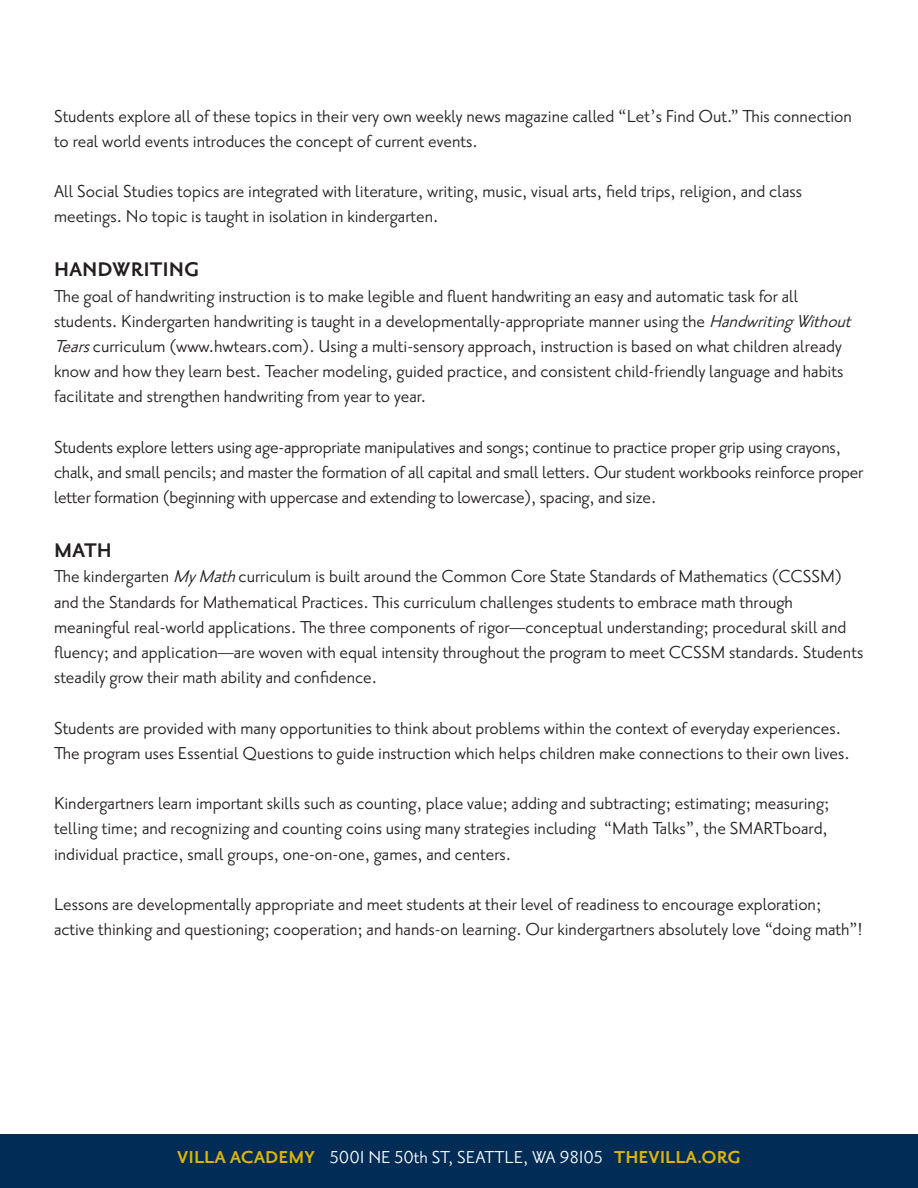
<style>
.page{position:relative;width:918px;height:1188px;background:#fff}
.page>*{position:absolute;margin:0;border:0;box-sizing:border-box;transform-origin:0 0}
.Heading_1{font:700 24px "Priori Sans OT";color:#231f20}
.Body{font:21px/25.2px "Priori Sans OT";color:#231f20}
.t1{font:21px "Priori Sans OT";color:#fff}
.s1{font-style:italic}
.s2{font-weight:700;color:#deb308}
</style>
<div class="page">
<div style="left:0;top:1134px;width:918px;height:54px;background:#002c55"></div>
<p class="Body" style="left:54px;top:104px;width:799px">Students explore all of these topics in their very own weekly news magazine called “Let’s Find Out.” This connection to real world events introduces the concept of current events.</p>
<p class="Body" style="left:54px;top:180px;width:750px">All Social Studies topics are integrated with literature, writing, music, visual arts, field trips, religion, and class meetings. No topic is taught in isolation in kindergarten.</p>
<p class="Heading_1" style="left:54px;top:259px;width:147px">HANDWRITING</p>
<p class="Body" style="left:54px;top:284px;width:804px">The goal of handwriting instruction is to make legible and fluent handwriting an easy and automatic task for all students. Kindergarten handwriting is taught in a developmentally-appropriate manner using the <span class="s1">HandwritingWithout Tears</span>curriculum (www.hwtears.com). Using a multi-sensory approach, instruction is based on what children already know and how they learn best. Teacher modeling, guided practice, and consistent child-friendly language and habits facilitate and strengthen handwriting from year to year.</p>
<p class="Body" style="left:54px;top:435px;width:811px">Students explore letters using age-appropriate manipulatives and songs; continue to practice proper grip using crayons, chalk, and small pencils; and master the formation of all capital and small letters. Our student workbooks reinforce proper letter formation (beginning with uppercase and extending to lowercase), spacing, and size.</p>
<p class="Heading_1" style="left:54px;top:540px;width:59px">MATH</p>
<p class="Body" style="left:54px;top:565px;width:811px">The kindergarten <span class="s1">MyMath</span>curriculum is built around the Common Core State Standards of Mathematics (CCSSM) and the Standards for Mathematical Practices. This curriculum challenges students to embrace math through meaningful real-world applications. The three components of rigor—conceptual understanding; procedural skill and fluency; and application—are woven with equal intensity throughout the program to meet CCSSM standards. Students steadily grow their math ability and confidence.</p>
<p class="Body" style="left:54px;top:716px;width:797px">Students are provided with many opportunities to think about problems within the context of everyday experiences.<br>The program uses Essential Questions to guide instruction which helps children make connections to their own lives.</p>
<p class="Body" style="left:54px;top:792px;width:777px;text-align:justify">Kindergartners learn important skills such as counting, place value; adding and subtracting; estimating; measuring; telling time; and recognizing and counting coins using many strategies including “Math Talks”, the SMARTboard, individual practice, small groups, one-on-one, games, and centers.</p>
<p class="Body" style="left:54px;top:892px;width:810px">Lessons are developmentally appropriate and meet students at their level of readiness to encourage exploration; active thinking and questioning; cooperation; and hands-on learning. Our kindergartners absolutely love “doing math”!</p>
<p class="t1" style="left:177px;top:1147px;width:565px"><span class="s2">VILLA ACADEMY</span> 5001 NE 50th ST, SEATTLE, WA 98105 <span class="s2">THEVILLA.ORG</span></p>
</div>
